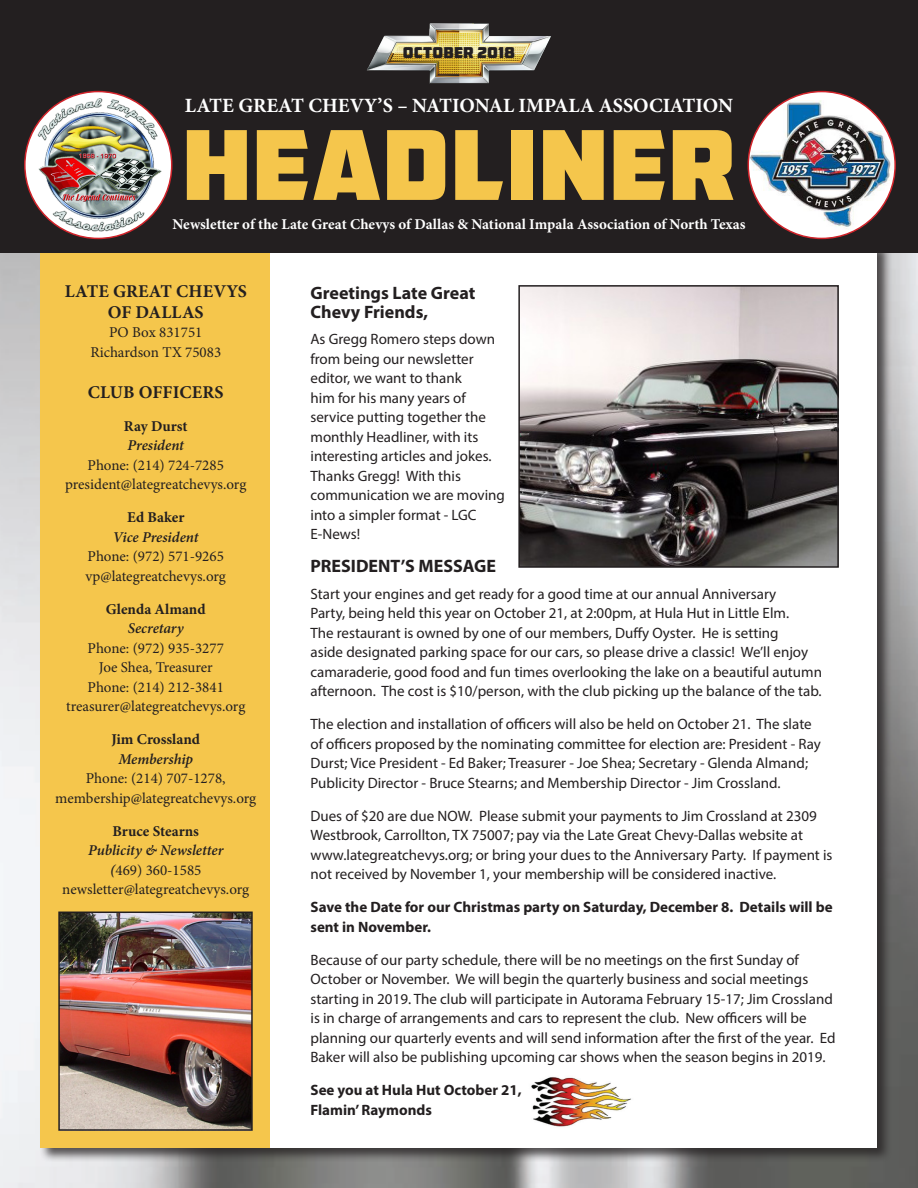
<style>
.page{position:relative;width:918px;height:1188px;background:#fff}
.page>*{position:absolute;margin:0;border:0;box-sizing:border-box;transform-origin:0 0}
.t1{font:96px "AMCAP Eternal";color:#f5c64c}
.t2{font:700 20.25px "Minion Pro";color:#fff}
.t3{font:700 18px/19.5px "Myriad Pro";color:#231f20}
.t4{font:700 18px/21px "Minion Pro";letter-spacing:.01em;color:#231f20;text-align:center}
.t5{font:15px/19.5px "Myriad Pro";color:#231f20}
.t6{font:15px/19.5px "Minion Pro";color:#231f20;text-align:center}
.t7{font:700 15px/19.5px "Myriad Pro";color:#231f20}
.t8{font:700 15px "Minion Pro";color:#fff}
.t9{font:15px "AMCAP Eternal";color:#231f20}
.s1{font-weight:700}
.s2{font-weight:600;font-style:italic}
</style>
<div class="page">
<img style="left:0;top:253px;width:918px;height:935px">
<div style="left:39px;top:243px;width:854px;height:920px;background:#231f20;opacity:.75"></div>
<div style="left:40px;top:244px;width:838px;height:904px;background:#fff"></div>
<div style="left:0;top:0;width:918px;height:253px;background:#231f20"></div>
<img style="left:25px;top:92px;width:147px;height:146px">
<div style="left:748px;top:92px;width:147px;height:146px;background:#fff;border-radius:50%"></div>
<img style="left:748px;top:100px;width:147px;height:130px">
<img style="left:367px;top:23px;width:184px;height:61px">
<div style="left:40px;top:253px;width:230px;height:895px;background:#f5c64c"></div>
<img style="left:521px;top:288px;width:315px;height:277px">
<div style="left:518px;top:285px;width:321px;height:283px;border:2px solid #231f20"></div>
<img style="left:61px;top:915px;width:189px;height:213px">
<div style="left:58px;top:912px;width:195px;height:219px;border:2px solid #231f20"></div>
<img style="left:531px;top:1077px;width:100px;height:50px">
<p class="t9" style="left:403px;top:43px;width:114px">OCTOBER 2018</p>
<p class="t2" style="left:185px;top:91px;width:550px">LATE GREAT CHEVY’S – NATIONAL IMPALA ASSOCIATION</p>
<p class="t1" style="left:182px;top:102px;width:556px">HEADLINER</p>
<p class="t8" style="left:172px;top:213px;width:575px">Newsletter of the Late Great Chevys of Dallas &amp; National Impala Association of North Texas</p>
<p class="t4" style="left:65px;top:280px;width:184px">LATE GREAT CHEVYS<br>OF DALLAS</p>
<p class="t6" style="left:90px;top:323px;width:132px">PO Box 831751<br>Richardson TX 75083</p>
<p class="t4" style="left:88px;top:381px;width:137px">CLUB OFFICERS</p>
<p class="t6" style="left:65px;top:416px;width:183px"><span class="s1">Ray Durst<br></span><span class="s2">President<br></span>Phone: (214) 724-7285 president@lategreatchevys.org</p>
<p class="t6" style="left:86px;top:508px;width:142px"><span class="s1">Ed Baker<br></span><span class="s2">Vice President<br></span>Phone: (972) 571-9265 vp@lategreatchevys.org</p>
<p class="t6" style="left:66px;top:599px;width:181px"><span class="s1">Glenda Almand<br></span><span class="s2">Secretary<br></span>Phone: (972) 935-3277<br>Joe Shea, Treasurer<br>Phone: (214) 212-3841 treasurer@lategreatchevys.org</p>
<p class="t6" style="left:55px;top:730px;width:203px"><span class="s1">Jim Crossland<br></span><span class="s2">Membership<br></span>Phone: (214) 707-1278, membership@lategreatchevys.org</p>
<p class="t6" style="left:62px;top:821px;width:188px"><span class="s1">Bruce Stearns<br></span><span class="s2">Publicity &amp; Newsletter<br>(</span>469) 360-1585 newsletter@lategreatchevys.org</p>
<p class="t3" style="left:310px;top:282px;width:166px">Greetings Late Great<br>Chevy Friends,</p>
<p class="t5" style="left:310px;top:329px;width:196px">As Gregg Romero steps down from being our newsletter editor, we want to thank<br>him for his many years of service putting together the monthly Headliner, with its interesting articles and jokes.<br>Thanks Gregg! With this communication we are moving into a simpler format - LGC<br>E-News!</p>
<p class="t3" style="left:310px;top:556px;width:187px">PRESIDENT’S MESSAGE</p>
<p class="t5" style="left:310px;top:584px;width:513px">Start your engines and get ready for a good time at our annual Anniversary<br>Party, being held this year on October 21, at 2:00pm, at Hula Hut in Little Elm.<br>The restaurant is owned by one of our members, Duffy Oyster. He is setting<br>aside designated parking space for our cars, so please drive a classic! We’ll enjoy camaraderie, good food and fun times overlooking the lake on a beautiful autumn afternoon. The cost is $10/person, with the club picking up the balance of the tab.</p>
<p class="t5" style="left:310px;top:714px;width:512px">The election and installation of officers will also be held on October 21. The slate of officers proposed by the nominating committee for election are: President - Ray Durst; Vice President - Ed Baker; Treasurer - Joe Shea; Secretary - Glenda Almand; Publicity Director - Bruce Stearns; and Membership Director - Jim Crossland.</p>
<p class="t5" style="left:310px;top:806px;width:524px">Dues of $20 are due NOW. Please submit your payments to Jim Crossland at 2309<br>Westbrook, Carrollton, TX 75007; pay via the Late Great Chevy-Dallas website at www.lategreatchevys.org; or bring your dues to the Anniversary Party. If payment is not received by November 1, your membership will be considered inactive.</p>
<p class="t7" style="left:310px;top:897px;width:524px">Save the Date for our Christmas party on Saturday, December 8. Details will be sent in November.</p>
<p class="t5" style="left:310px;top:950px;width:527px">Because of our party schedule, there will be no meetings on the first Sunday of October or November. We will begin the quarterly business and social meetings starting in 2019. The club will participate in Autorama February 15-17; Jim Crossland is in charge of arrangements and cars to represent the club. New officers will be planning our quarterly events and will send information after the first of the year. Ed Baker will also be publishing upcoming car shows when the season begins in 2019.</p>
<p class="t7" style="left:310px;top:1080px;width:213px">See you at Hula Hut October 21,<br>Flamin’ Raymonds</p>
</div>
